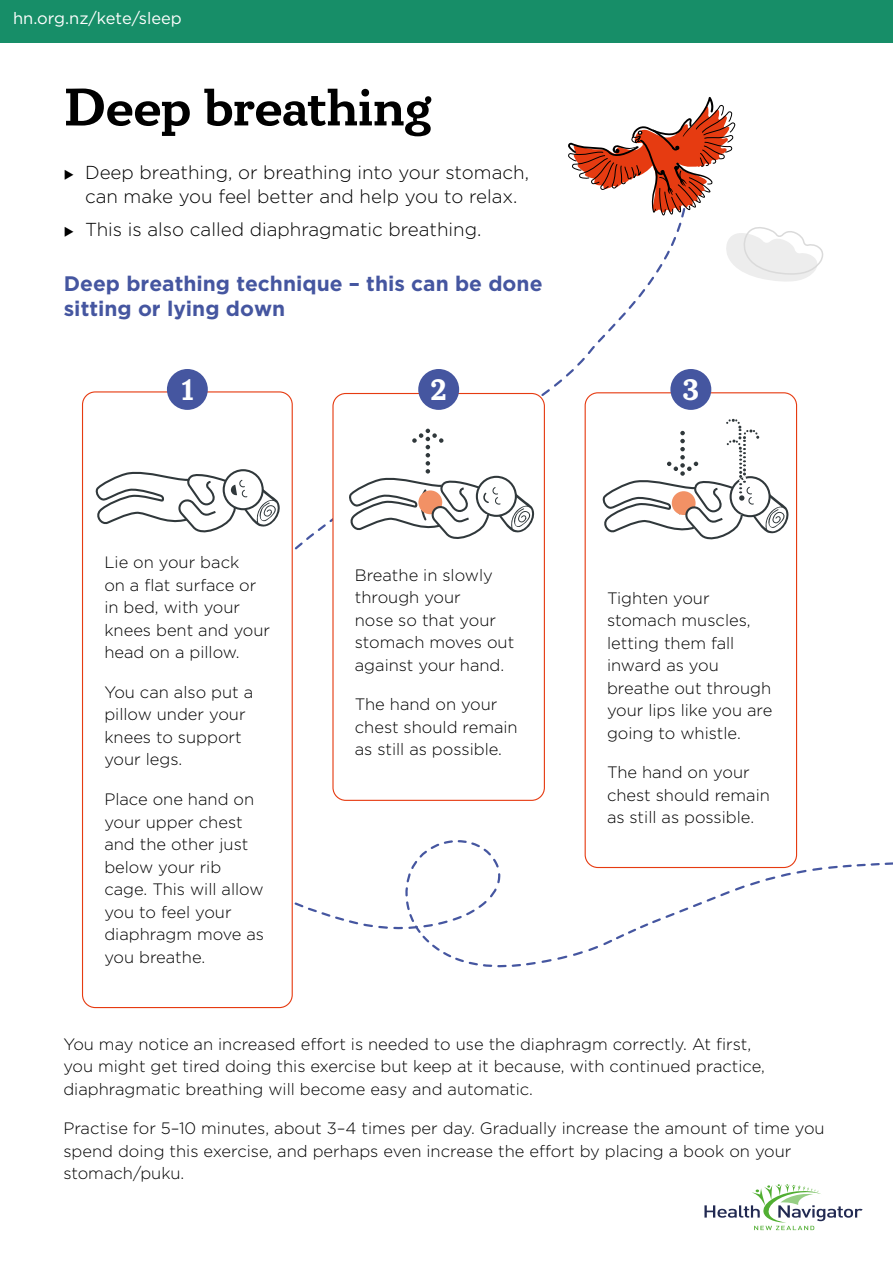
<style>
.page{position:relative;width:893px;height:1263px;background:#fff}
.page>*{position:absolute;margin:0;border:0;box-sizing:border-box;transform-origin:0 0}
.t1{font:700 52.5px "Circe Slab B";color:#000}
.t2{font:700 29.55px "Circe Slab B";color:#fff}
.t3{font:700 21px/25.2px "Gotham";color:#4556a0}
.t4{font:300 18.75px/24px "Gotham";color:#000}
.t5{font:300 16.5px/22.5px "Gotham";color:#000}
.t6{font:16.5px "Gotham";color:#fff}
</style>
<div class="page">
<svg style="left:294px;top:346px;width:599px;height:621px"></svg>
<div style="left:333px;top:393px;width:211px;height:407px;background:#fff;border-radius:13px"></div>
<div style="left:585px;top:392px;width:212px;height:476px;border:1px solid #e63b11;border-radius:13px"></div>
<div style="left:670px;top:369px;width:41px;height:41px;background:#4556a0;border-radius:50%"></div>
<svg style="left:568px;top:97px;width:256px;height:246px"></svg>
<svg style="left:602px;top:419px;width:192px;height:126px"></svg>
<svg style="left:95px;top:353px;width:494px;height:228px"></svg>
<div style="left:0;top:0;width:893px;height:43px;background:#178e68"></div>
<svg style="left:704px;top:1184px;width:159px;height:46px"></svg>
<p class="t6" style="left:13px;top:7px;width:170px">hn.org.nz/kete/sleep</p>
<p class="t6" style="left:13px;top:11px;width:120px">hn.org.nz/kete</p>
<h1 class="t1" style="left:64px;top:77px;width:369px">Deep breathing</h1>
<p class="t4" style="left:85px;top:160px;width:445px">Deep breathing, or breathing into your stomach, can make you feel better and help you to relax.</p>
<p class="t4" style="left:85px;top:217px;width:398px">This is also called diaphragmatic breathing.</p>
<p class="t3" style="left:64px;top:271px;width:480px">Deep breathing technique – this can be done sitting or lying down</p>
<h2 class="t2" style="left:181px;top:373px;width:14px">1</h2>
<h2 class="t2" style="left:431px;top:373px;width:18px">2</h2>
<h2 class="t2" style="left:683px;top:373px;width:18px">3</h2>
<p class="t5" style="left:104px;top:551px;width:167px">Lie on your back<br>on a flat surface or in bed, with your knees bent and your head on a pillow.</p>
<p class="t5" style="left:104px;top:680px;width:150px">You can also put a pillow under your knees to support your legs.</p>
<p class="t5" style="left:104px;top:787px;width:161px">Place one hand on your upper chest and the other just below your rib cage. This will allow you to feel your diaphragm move as you breathe.</p>
<p class="t5" style="left:355px;top:563px;width:161px">Breathe in slowly through your<br>nose so that your stomach moves out against your hand.</p>
<p class="t5" style="left:355px;top:693px;width:164px">The hand on your chest should remain as still as possible.</p>
<p class="t5" style="left:607px;top:586px;width:167px">Tighten your stomach muscles, letting them fall inward as you breathe out through your lips like you are going to whistle.</p>
<p class="t5" style="left:607px;top:761px;width:164px">The hand on your chest should remain as still as possible.</p>
<p class="t5" style="left:63px;top:1032px;width:703px">You may notice an increased effort is needed to use the diaphragm correctly. At first, you might get tired doing this exercise but keep at it because, with continued practice, diaphragmatic breathing will become easy and automatic.</p>
<p class="t5" style="left:63px;top:1116px;width:763px">Practise for 5–10 minutes, about 3–4 times per day. Gradually increase the amount of time you spend doing this exercise, and perhaps even increase the effort by placing a book on your stomach/puku.</p>
</div>
